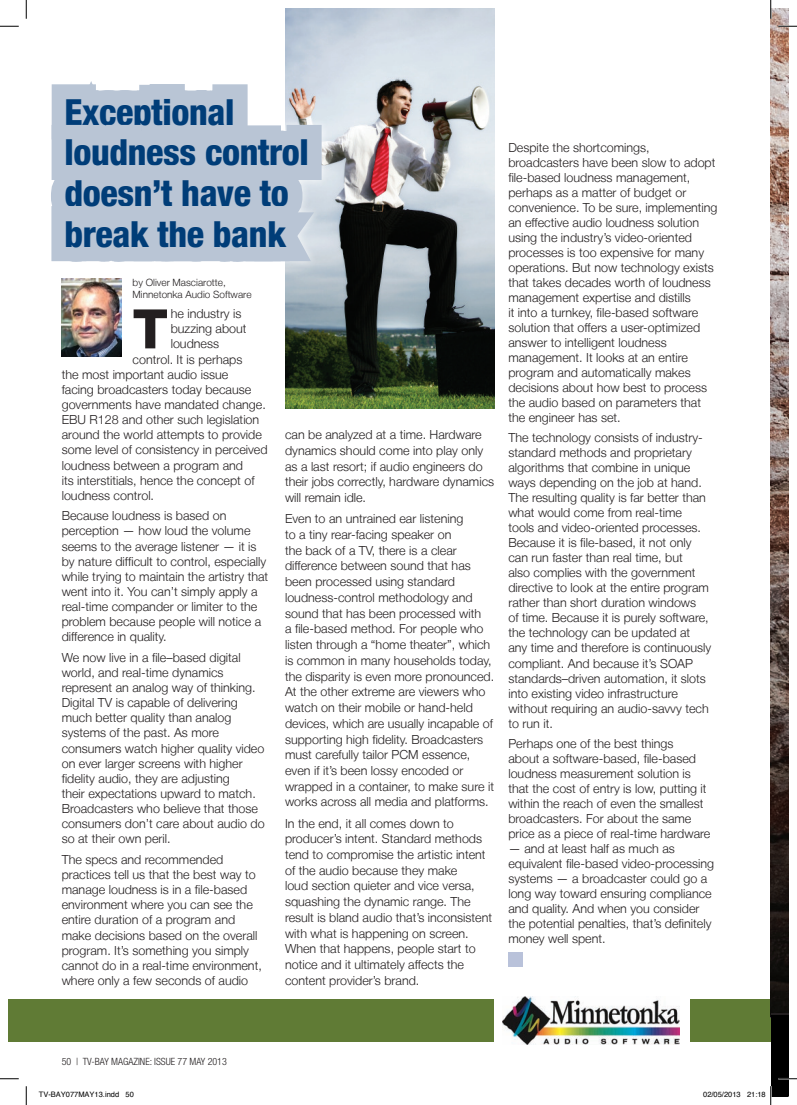
<style>
.page{position:relative;width:797px;height:1105px;background:#fff}
.page>*{position:absolute;margin:0;border:0;box-sizing:border-box;transform-origin:0 0}
.P1{font:800 54.5px "Helvetica Neue";color:#231f20}
.t1{font:800 condensed 36.12px/40.6px "Helvetica Neue";letter-spacing:-.01em;color:#003d78}
.P1-2{font:300 12.5px/15px "Helvetica Neue LT";color:#231f20}
.Written_by{font:300 10px/12.1px "Helvetica Neue LT";color:#231f20}
.t2{font:300 condensed 10px "Helvetica Neue";color:#231f20}
.t3{font:7.5px "Helvetica";color:#000}
</style>
<div class="page">
<img style="left:285px;top:9px;width:209px;height:400px">
<img style="left:62px;top:279px;width:60px;height:78px">
<img style="left:502px;top:997px;width:177px;height:47px">
<div style="left:508px;top:952px;width:14px;height:14px;background:#b9c2da"></div>
<div style="left:9px;top:999px;width:485px;height:43px;background:#607b35"></div>
<div style="left:690px;top:999px;width:80px;height:43px;background:#607b35"></div>
<svg style="left:51px;top:44px;width:291px;height:233px"></svg>
<img style="left:770px;top:9px;width:18px;height:1004px">
<div style="left:770px;top:1014px;width:18px;height:82px;background:#000"></div>
<svg style="left:770px;top:1013px;width:18px;height:1px"></svg>
<svg style="left:0;top:25px;width:19px;height:2px"></svg>
<svg style="left:778px;top:25px;width:19px;height:2px"></svg>
<svg style="left:0;top:1078px;width:19px;height:1px"></svg>
<svg style="left:778px;top:1078px;width:19px;height:1px"></svg>
<svg style="left:25px;top:0;width:2px;height:19px"></svg>
<svg style="left:25px;top:1086px;width:2px;height:19px"></svg>
<svg style="left:770px;top:0;width:1px;height:19px"></svg>
<svg style="left:770px;top:1086px;width:1px;height:19px"></svg>
<h1 class="t1" style="left:64px;top:91px;width:246px">Exceptional loudness control doesn’t have to break the bank</h1>
<p class="Written_by" style="left:133px;top:276px;width:120px">by Oliver Masciarotte,<br>Minnetonka Audio Software</p>
<p class="P1" style="left:133px;top:297px;width:37px">T</p>
<p class="P1-2" style="left:171px;top:306px;width:72px">he industry is</p>
<p class="P1-2" style="left:171px;top:321px;width:77px">buzzing about</p>
<p class="P1-2" style="left:171px;top:336px;width:50px">loudness</p>
<p class="P1-2" style="left:133px;top:351px;width:111px">control. It is perhaps</p>
<p class="P1-2" style="left:62px;top:366px;width:168px">the most important audio issue</p>
<p class="P1-2" style="left:62px;top:382px;width:191px">facing broadcasters today because</p>
<p class="P1-2" style="left:62px;top:397px;width:205px">governments have mandated change.</p>
<p class="P1-2" style="left:62px;top:412px;width:199px">EBU R128 and other such legislation</p>
<p class="P1-2" style="left:62px;top:427px;width:202px">around the world attempts to provide</p>
<p class="P1-2" style="left:62px;top:442px;width:207px">some level of consistency in perceived</p>
<p class="P1-2" style="left:62px;top:457px;width:183px">loudness between a program and</p>
<p class="P1-2" style="left:62px;top:472px;width:194px">its interstitials, hence the concept of</p>
<p class="P1-2" style="left:62px;top:488px;width:94px">loudness control.</p>
<p class="P1-2" style="left:62px;top:508px;width:208px">Because loudness is based on perception — how loud the volume seems to the average listener — it is by nature difficult to control, especially while trying to maintain the artistry that went into it. You can’t simply apply a real-time compander or limiter to the problem because people will notice a difference in quality.</p>
<p class="P1-2" style="left:62px;top:649px;width:204px">We now live in a file–based digital world, and real-time dynamics represent an analog way of thinking.<br>Digital TV is capable of delivering much better quality than analog systems of the past. As more consumers watch higher quality video on ever larger screens with higher fidelity audio, they are adjusting<br>their expectations upward to match.<br>Broadcasters who believe that those consumers don’t care about audio do so at their own peril.</p>
<p class="P1-2" style="left:62px;top:852px;width:202px">The specs and recommended practices tell us that the best way to manage loudness is in a file-based environment where you can see the entire duration of a program and make decisions based on the overall program. It’s something you simply cannot do in a real-time environment, where only a few seconds of audio</p>
<p class="P1-2" style="left:285px;top:427px;width:211px;line-height:15.8px">can be analyzed at a time. Hardware dynamics should come into play only as a last resort; if audio engineers do their jobs correctly, hardware dynamics will remain idle.</p>
<p class="P1-2" style="left:285px;top:511px;width:211px;line-height:15.8px">Even to an untrained ear listening<br>to a tiny rear-facing speaker on<br>the back of a TV, there is a clear difference between sound that has been processed using standard loudness-control methodology and sound that has been processed with<br>a file-based method. For people who listen through a “home theater”, which is common in many households today, the disparity is even more pronounced.<br>At the other extreme are viewers who watch on their mobile or hand-held devices, which are usually incapable of supporting high fidelity. Broadcasters must carefully tailor PCM essence, even if it’s been lossy encoded or wrapped in a container, to make sure it works across all media and platforms.</p>
<p class="P1-2" style="left:285px;top:815px;width:208px;line-height:15.8px">In the end, it all comes down to producer’s intent. Standard methods tend to compromise the artistic intent of the audio because they make<br>loud section quieter and vice versa, squashing the dynamic range. The result is bland audio that’s inconsistent with what is happening on screen.<br>When that happens, people start to notice and it ultimately affects the content provider’s brand.</p>
<p class="P1-2" style="left:508px;top:140px;width:211px">Despite the shortcomings, broadcasters have been slow to adopt file-based loudness management, perhaps as a matter of budget or convenience. To be sure, implementing an effective audio loudness solution using the industry’s video-oriented processes is too expensive for many operations. But now technology exists that takes decades worth of loudness management expertise and distills<br>it into a turnkey, file-based software solution that offers a user-optimized answer to intelligent loudness management. It looks at an entire program and automatically makes decisions about how best to process the audio based on parameters that the engineer has set.</p>
<p class="P1-2" style="left:508px;top:430px;width:204px">The technology consists of industry&shy;standard methods and proprietary algorithms that combine in unique ways depending on the job at hand.<br>The resulting quality is far better than what would come from real-time<br>tools and video-oriented processes.<br>Because it is file-based, it not only can run faster than real time, but<br>also complies with the government directive to look at the entire program rather than short duration windows<br>of time. Because it is purely software, the technology can be updated at any time and therefore is continuously compliant. And because it’s SOAP standards–driven automation, it slots into existing video infrastructure without requiring an audio-savvy tech to run it.</p>
<p class="P1-2" style="left:508px;top:736px;width:203px">Perhaps one of the best things<br>about a software-based, file-based loudness measurement solution is that the cost of entry is low, putting it within the reach of even the smallest broadcasters. For about the same price as a piece of real-time hardware</p>
<p class="P1-2" style="left:508px;top:841px;width:207px">— and at least half as much as equivalent file-based video-processing systems — a broadcaster could go a long way toward ensuring compliance and quality. And when you consider the potential penalties, that’s definitely money well spent.</p>
<p class="t2" style="left:62px;top:1055px;width:167px">50 | TV-BAY MAGAZINE: ISSUE 77 MAY 2013</p>
<p class="t3" style="left:39px;top:1089px;width:97px">TV-BAY077MAY13.indd 50</p>
<p class="t3" style="left:703px;top:1089px;width:64px">02/05/2013 21:18</p>
</div>
